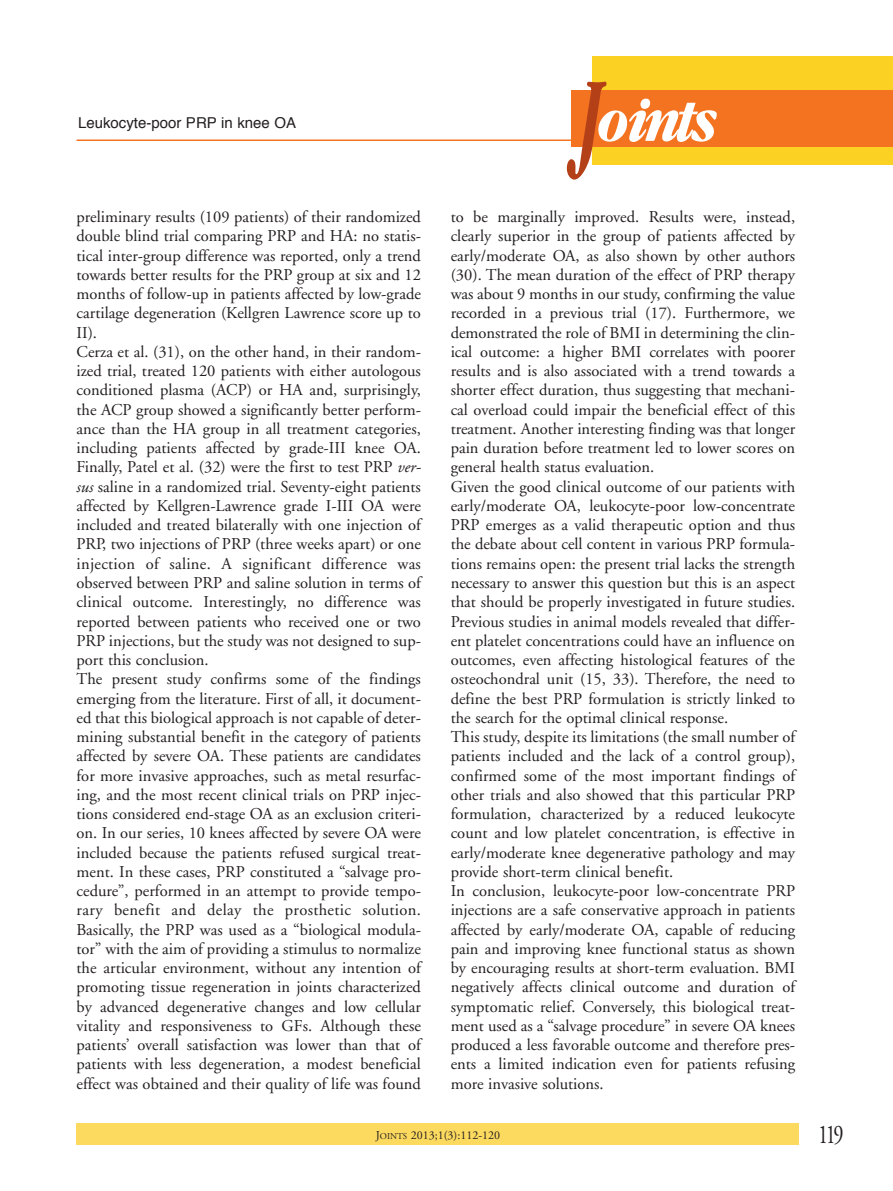
<style>
.page{position:relative;width:893px;height:1191px;background:#fff}
.page>*{position:absolute;margin:0;border:0;box-sizing:border-box;transform-origin:0 0}
.t1{font:italic 700 55.8px "Garamond Cond";letter-spacing:-.085em;color:#fff}
.t2{font:27px "Adobe Garamond";color:#231f20;scale:.75 1}
.t3{font:16.5px/19.2px "Adobe Garamond";color:#231f20}
.t4{font:15px "Helvetica";color:#231f20}
.t5{font:12px "Adobe Garamond";color:#231f20}
.s1{font-size:99.9px;color:#b44018}
.s2{font-style:italic}
.s3{font-size:9px}
</style>
<div class="page">
<div style="left:77px;top:1123px;width:722px;height:22px;background:#fcd95f"></div>
<hr style="left:77px;top:139px;width:640px;height:2px;background:#f47321">
<div style="left:592px;top:56px;width:301px;height:108px;background:#fbd124"></div>
<div style="left:571px;top:91px;width:322px;height:56px;background:#f47321"></div>
<p class="t4" style="left:78px;top:116px;width:220px">leukocyte-poor PrP in knee Oa</p>
<h1 class="t1" style="left:574px;top:86px;width:140px"><span class="s1">J</span>oints</h1>
<p class="t3" style="left:77px;top:209px;width:346px">preliminary results (109 patients) of their randomized double blind trial comparing PRP and HA: no statis&shy;tical inter-group difference was reported, only a trend towards better results for the PRP group at six and 12 months of follow-up in patients affected by low-grade cartilage degeneration (Kellgren Lawrence score up to II).<br>Cerza et al. (31), on the other hand, in their random&shy;ized trial, treated 120 patients with either autologous conditioned plasma (ACP) or HA and, surprisingly, the ACP group showed a significantly better perform&shy;ance than the HA group in all treatment categories, including patients affected by grade-III knee OA.<br>Finally, Patel et al. (32) were the first to test PRP <span class="s2">ver&shy;sus</span> saline in a randomized trial. Seventy-eight patients affected by Kellgren-Lawrence grade I-III OA were included and treated bilaterally with one injection of PRP, two injections of PRP (three weeks apart) or one injection of saline. A significant difference was observed between PRP and saline solution in terms of clinical outcome. Interestingly, no difference was reported between patients who received one or two PRP injections, but the study was not designed to sup&shy;port this conclusion.<br>The present study confirms some of the findings emerging from the literature. First of all, it document&shy;ed that this biological approach is not capable of deter&shy;mining substantial benefit in the category of patients affected by severe OA. These patients are candidates for more invasive approaches, such as metal resurfac&shy;ing, and the most recent clinical trials on PRP injec&shy;tions considered end-stage OA as an exclusion criteri&shy;on. In our series, 10 knees affected by severe OA were included because the patients refused surgical treat&shy;ment. In these cases, PRP constituted a “salvage pro&shy;cedure”, performed in an attempt to provide tempo&shy;rary benefit and delay the prosthetic solution.<br>Basically, the PRP was used as a “biological modula&shy;tor” with the aim of providing a stimulus to normalize the articular environment, without any intention of promoting tissue regeneration in joints characterized by advanced degenerative changes and low cellular vitality and responsiveness to GFs. Although these patients’ overall satisfaction was lower than that of patients with less degeneration, a modest beneficial effect was obtained and their quality of life was found</p>
<p class="t3" style="left:451px;top:209px;width:346px">to be marginally improved. Results were, instead, clearly superior in the group of patients affected by early/moderate OA, as also shown by other authors (30). The mean duration of the effect of PRP therapy was about 9 months in our study, confirming the value recorded in a previous trial (17). Furthermore, we demonstrated the role of BMI in determining the clin&shy;ical outcome: a higher BMI correlates with poorer results and is also associated with a trend towards a shorter effect duration, thus suggesting that mechani&shy;cal overload could impair the beneficial effect of this treatment. Another interesting finding was that longer pain duration before treatment led to lower scores on general health status evaluation.<br>Given the good clinical outcome of our patients with early/moderate OA, leukocyte-poor low-concentrate PRP emerges as a valid therapeutic option and thus the debate about cell content in various PRP formula&shy;tions remains open: the present trial lacks the strength necessary to answer this question but this is an aspect that should be properly investigated in future studies.<br>Previous studies in animal models revealed that differ&shy;ent platelet concentrations could have an influence on outcomes, even affecting histological features of the osteochondral unit (15, 33). Therefore, the need to define the best PRP formulation is strictly linked to the search for the optimal clinical response.<br>This study, despite its limitations (the small number of patients included and the lack of a control group), confirmed some of the most important findings of other trials and also showed that this particular PRP formulation, characterized by a reduced leukocyte count and low platelet concentration, is effective in early/moderate knee degenerative pathology and may provide short-term clinical benefit.<br>In conclusion, leukocyte-poor low-concentrate PRP injections are a safe conservative approach in patients affected by early/moderate OA, capable of reducing pain and improving knee functional status as shown by encouraging results at short-term evaluation. BMI negatively affects clinical outcome and duration of symptomatic relief. Conversely, this biological treat&shy;ment used as a “salvage procedure” in severe OA knees produced a less favorable outcome and therefore pres&shy;ents a limited indication even for patients refusing more invasive solutions.</p>
<p class="t5" style="left:376px;top:1130px;width:126px">J<span class="s3">OINTS</span> 2013;1(3):112-120</p>
<h2 class="t2" style="left:818px;top:1123px;width:36px">119</h2>
</div>
